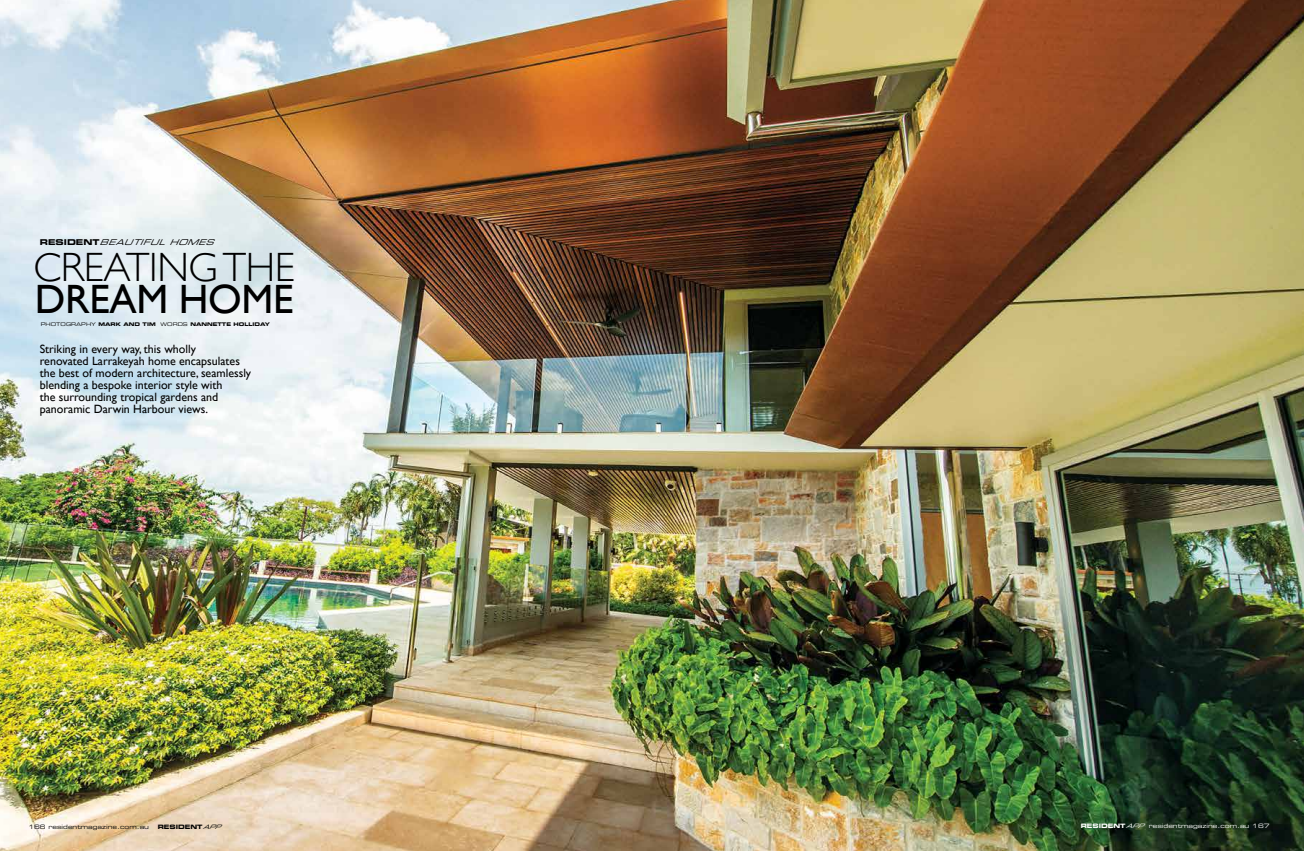
<style>
.page{position:relative;width:1304px;height:851px;background:#fff}
.page>*{position:absolute;margin:0;border:0;box-sizing:border-box;transform-origin:0 0}
.t1{font:300 40.9px "Gill Sans";letter-spacing:-.01em;color:#000}
.t2{font:40.9px "Gill Sans";letter-spacing:-.01em;color:#000}
.t3{font:12px/12px "Gill Sans";color:#000}
.t4{font:italic 8px "Eurostile LT Std Ex 2";color:#000}
.t5{font:6px "Eurostile LT Std Ex 2";color:#fff}
.t6{font:6px "Eurostile LT Std Ex 2";color:#000}
.t7{font:6px "Eurostile LT Std Bold Ex 2";color:#000}
.t8{font:5px "Eurostile LT Std Bold Ex 2";color:#000}
.s1{font-family:"Eurostile LT Std Bold Ex 2";font-style:normal}
.s2{font-family:"Eurostile LT Std Ex 2"}
.s3{font-family:"Eurostile LT Std Ex 2";font-style:italic}
.s4{font-family:"Eurostile LT Std Bold Ex 2"}
.s5{font-style:italic}
</style>
<div class="page">
<img style="left:0;top:0;width:1304px;height:850px">
<p class="t4" style="left:40px;top:237px;width:180px"><span class="s1">R E S I D E N T</span> BEAUTIFULHOMES</p>
<h1 class="t1" style="left:34px;top:235px;width:263px">CREATING THE</h1>
<h1 class="t2" style="left:35px;top:274px;width:260px">DREAM HOME</h1>
<p class="t8" style="left:41px;top:320px;width:231px"><span class="s2">PHOTOGRAPHY</span> MARK AND TIM <span class="s2">WORDS</span> NANNETTE HOLLIDAY</p>
<p class="t3" style="left:40px;top:343px;width:213px">Striking in every way, this wholly<br>renovated Larrakeyah home encapsulates the best of modern architecture, seamlessly blending a bespoke interior style with<br>the surrounding tropical gardens and panoramic Darwin Harbour views.</p>
<p class="t6" style="left:28px;top:823px;width:122px">166 residentmagazine.com.au</p>
<p class="t7" style="left:158px;top:822px;width:69px">RESIDENT<span class="s3">APP</span></p>
<p class="t5" style="left:1081px;top:821px;width:190px"><span class="s4">RESIDENT</span><span class="s5">APP</span> residentmagazine.com.au 167</p>
</div>
